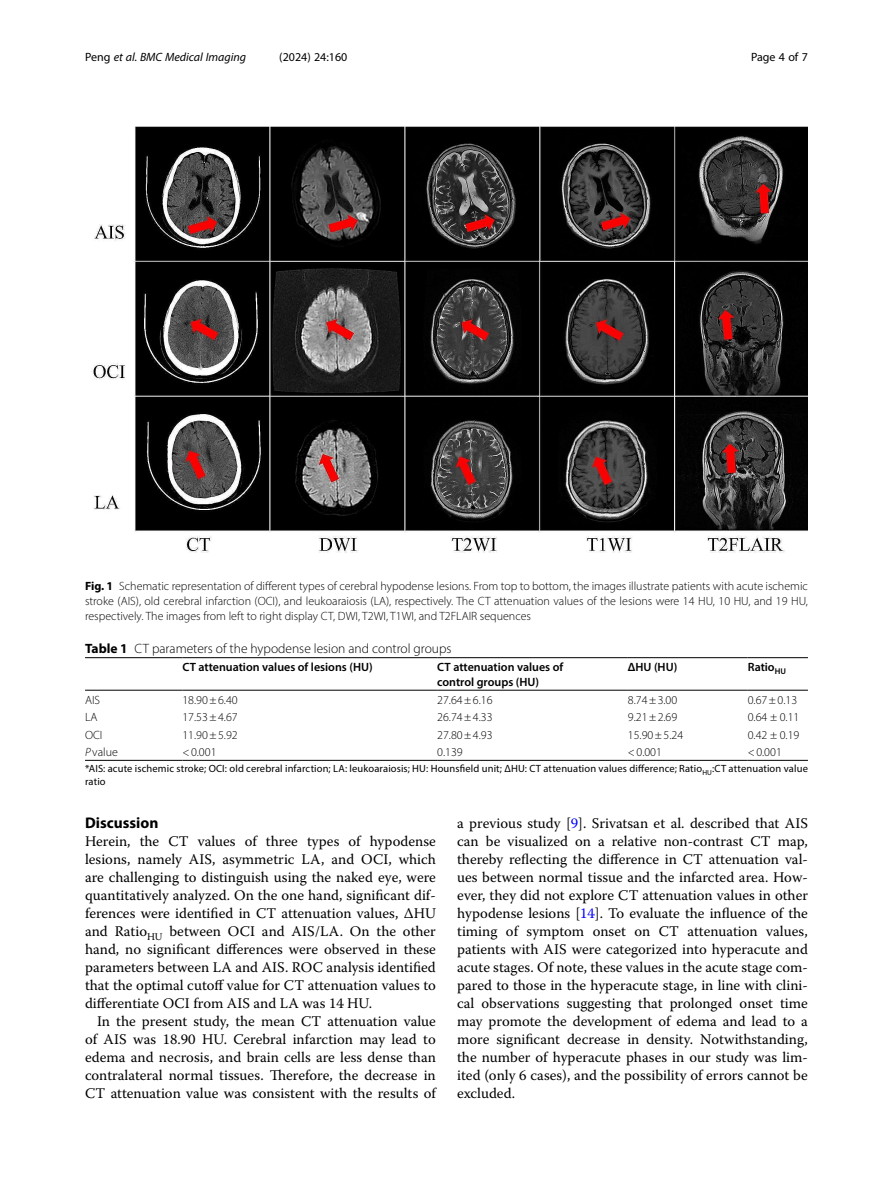
<style>
.page{position:relative;width:893px;height:1191px;background:#fff}
.page>*{position:absolute;margin:0;border:0;box-sizing:border-box;transform-origin:0 0}
.Head_1{font:700 15.45px "Myriad Pro";color:#000}
.Body_Text_Indent{font:14.7px/18px "Warnock Pro";color:#000;text-align:justify}
.Body_Text{font:14.7px/18px "Warnock Pro";color:#000;text-align:justify}
.Table_Caption{font:300 13.5px "Myriad Pro";color:#000}
.Figure_Caption{font:300 12px/15px "Myriad Pro";color:#000;text-align:justify}
.Table_Body{font:300 12px "Myriad Pro";color:#000}
.Table_Head{font:600 12px "Myriad Pro";color:#000}
.t1{font:italic 12px "Myriad Pro";color:#000}
.t2{font:12px "Myriad Pro";color:#000}
.Table_Footnote{font:10.5px/12.8px "Myriad Pro";letter-spacing:.01em;color:#000}
.s1{font-style:normal}
.s2{font-weight:700}
.s3{font-style:italic}
.s4{color:#00f}
</style>
<div class="page">
<hr style="left:85px;top:690px;width:97px;height:1px;background:#000">
<hr style="left:182px;top:657px;width:255px;height:1px;background:#000">
<hr style="left:182px;top:690px;width:255px;height:1px;background:#000">
<hr style="left:437px;top:657px;width:191px;height:1px;background:#000">
<hr style="left:437px;top:690px;width:191px;height:1px;background:#000">
<hr style="left:628px;top:657px;width:120px;height:1px;background:#000">
<hr style="left:628px;top:690px;width:120px;height:1px;background:#000">
<hr style="left:748px;top:657px;width:60px;height:1px;background:#000">
<hr style="left:748px;top:690px;width:60px;height:1px;background:#000">
<hr style="left:182px;top:760px;width:255px;height:1px;background:#000">
<hr style="left:437px;top:760px;width:191px;height:1px;background:#000">
<hr style="left:628px;top:760px;width:120px;height:1px;background:#000">
<hr style="left:748px;top:760px;width:60px;height:1px;background:#000">
<hr style="left:85px;top:760px;width:97px;height:1px;background:#000">
<hr style="left:85px;top:657px;width:97px;height:1px;background:#000">
<img style="left:93px;top:126px;width:715px;height:427px">
<p class="t1" style="left:85px;top:50px;width:163px"><span class="s1">Peng</span> et al. BMC Medical Imaging</p>
<p class="t2" style="left:279px;top:50px;width:70px">(2024) 24:160</p>
<p class="t2" style="left:751px;top:50px;width:58px">Page 4 of 7</p>
<p class="Figure_Caption" style="left:85px;top:578px;width:724px"><span class="s2">Fig. 1</span> Schematic representation of different types of cerebral hypodense lesions. From top to bottom, the images illustrate patients with acute ischemic stroke (AIS), old cerebral infarction (OCI), and leukoaraiosis (LA), respectively. The CT attenuation values of the lesions were 14 HU, 10 HU, and 19 HU, respectively. The images from left to right display CT, DWI, T2WI, T1WI, and T2FLAIR sequences</p>
<p class="Table_Caption" style="left:85px;top:641px;width:368px"><span class="s2">Table 1</span> CT parameters of the hypodense lesion and control groups</p>
<p class="Table_Head" style="left:182px;top:659px;width:192px">CT attenuation values of lesions (HU)</p>
<p class="Table_Head" style="left:437px;top:659px;width:128px">CT attenuation values of</p>
<p class="Table_Head" style="left:437px;top:674px;width:103px">control groups (HU)</p>
<p class="Table_Head" style="left:628px;top:659px;width:51px">ΔHU (HU)</p>
<p class="Table_Head" style="left:748px;top:659px;width:40px">Ratio<sub>HU</sub></p>
<p class="Table_Body" style="left:85px;top:692px;width:17px">AIS</p>
<p class="Table_Body" style="left:182px;top:692px;width:57px">18.90±6.40</p>
<p class="Table_Body" style="left:437px;top:692px;width:57px">27.64±6.16</p>
<p class="Table_Body" style="left:628px;top:692px;width:51px">8.74±3.00</p>
<p class="Table_Body" style="left:748px;top:692px;width:51px">0.67±0.13</p>
<p class="Table_Body" style="left:85px;top:710px;width:14px">LA</p>
<p class="Table_Body" style="left:182px;top:710px;width:57px">17.53±4.67</p>
<p class="Table_Body" style="left:437px;top:710px;width:57px">26.74±4.33</p>
<p class="Table_Body" style="left:628px;top:710px;width:51px">9.21±2.69</p>
<p class="Table_Body" style="left:748px;top:710px;width:53px">0.64 ± 0.11</p>
<p class="Table_Body" style="left:85px;top:727px;width:19px">OCI</p>
<p class="Table_Body" style="left:182px;top:727px;width:57px">11.90±5.92</p>
<p class="Table_Body" style="left:437px;top:727px;width:57px">27.80±4.93</p>
<p class="Table_Body" style="left:628px;top:727px;width:57px">15.90±5.24</p>
<p class="Table_Body" style="left:748px;top:727px;width:53px">0.42 ± 0.19</p>
<p class="Table_Body" style="left:85px;top:745px;width:34px"><span class="s3">P</span> value</p>
<p class="Table_Body" style="left:182px;top:745px;width:36px">&lt;0.001</p>
<p class="Table_Body" style="left:437px;top:745px;width:27px">0.139</p>
<p class="Table_Body" style="left:628px;top:745px;width:36px">&lt;0.001</p>
<p class="Table_Body" style="left:748px;top:745px;width:36px">&lt;0.001</p>
<p class="Table_Footnote" style="left:85px;top:762px;width:724px">*AIS: acute ischemic stroke; OCI: old cerebral infarction; LA: leukoaraiosis; HU: Hounsfield unit; ΔHU: CT attenuation values difference; Ratio<sub>HU</sub>:CT attenuation value ratio</p>
<p class="Head_1" style="left:85px;top:813px;width:75px">Discussion</p>
<p class="Body_Text" style="left:85px;top:832px;width:352px">Herein, the CT values of three types of hypodense lesions, namely AIS, asymmetric LA, and OCI, which are challenging to distinguish using the naked eye, were quantitatively analyzed. On the one hand, significant dif&shy;ferences were identified in CT attenuation values, ΔHU and Ratio<sub>HU</sub> between OCI and AIS/LA. On the other hand, no significant differences were observed in these parameters between LA and AIS. ROC analysis identified that the optimal cutoff value for CT attenuation values to differentiate OCI from AIS and LA was 14 HU.</p>
<p class="Body_Text_Indent" style="left:85px;top:1012px;width:352px;text-indent:12px">In the present study, the mean CT attenuation value of AIS was 18.90 HU. Cerebral infarction may lead to edema and necrosis, and brain cells are less dense than contralateral normal tissues. Therefore, the decrease in CT attenuation value was consistent with the results of</p>
<p class="Body_Text_Indent" style="left:457px;top:814px;width:352px">a previous study [<span class="s4">9</span>]. Srivatsan et al. described that AIS can be visualized on a relative non-contrast CT map, thereby reflecting the difference in CT attenuation val&shy;ues between normal tissue and the infarcted area. How&shy;ever, they did not explore CT attenuation values in other hypodense lesions [<span class="s4">14</span>]. To evaluate the influence of the timing of symptom onset on CT attenuation values, patients with AIS were categorized into hyperacute and acute stages. Of note, these values in the acute stage com&shy;pared to those in the hyperacute stage, in line with clini&shy;cal observations suggesting that prolonged onset time may promote the development of edema and lead to a more significant decrease in density. Notwithstanding, the number of hyperacute phases in our study was lim&shy;ited (only 6 cases), and the possibility of errors cannot be excluded.</p>
</div>
